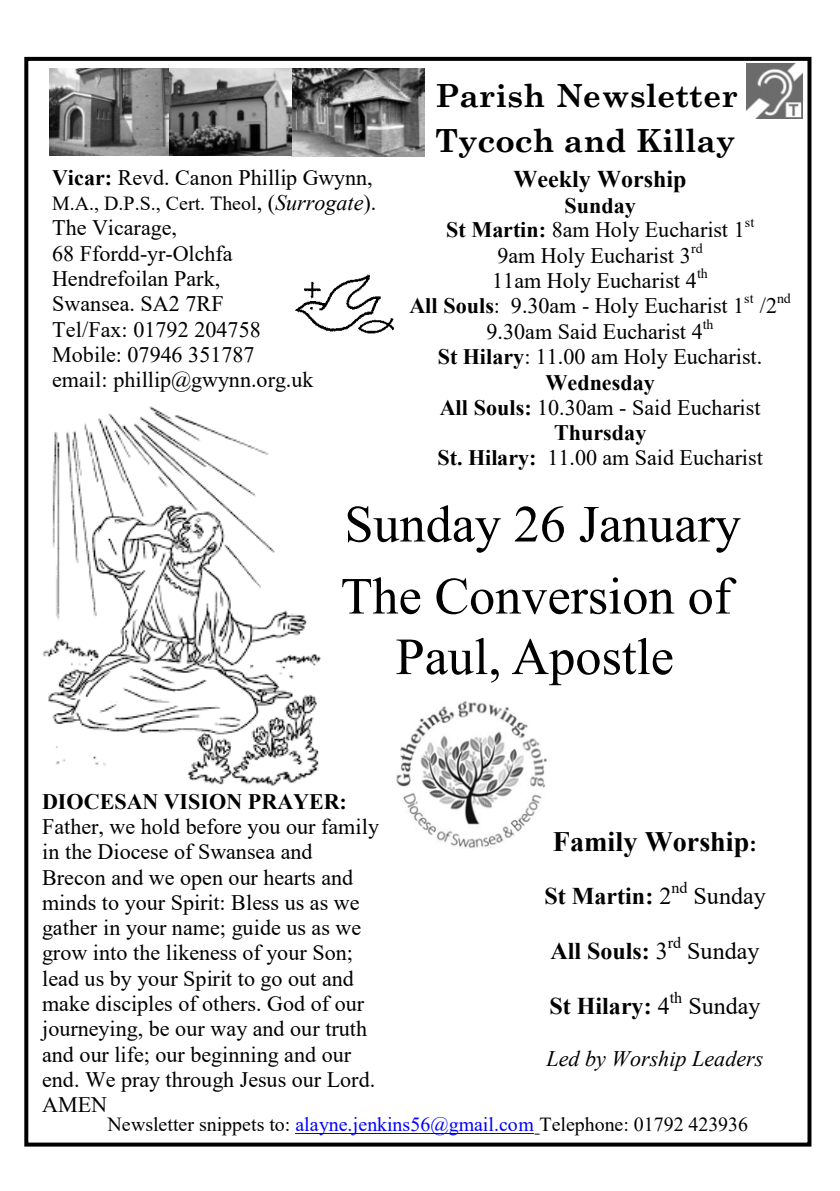
<style>
.page{position:relative;width:840px;height:1191px;background:#fff}
.page>*{position:absolute;margin:0;border:0;box-sizing:border-box;transform-origin:0 0}
.t1{font:52px/72px "Times New Roman";color:#000}
.t2{font:700 32px/44.4px "Century Schoolbook";color:#000}
.t3{font:700 28px "Times New Roman";color:#000}
.t4{font:700 24px "Times New Roman";color:#000}
.t5{font:24px "Times New Roman";color:#000}
.t6{font:22px/25.2px "Times New Roman";color:#000}
.t7{font:700 22px "Times New Roman";color:#000}
.t8{font:italic 22px "Times New Roman";color:#000}
.t9{font:20px "Times New Roman";color:#000}
.t10{font:16px "Times New Roman";color:#000}
.t11{font:14px "Times New Roman";color:#000}
.s1{font-weight:700}
.s2{font-size:22px}
.s3{font-style:italic;font-size:22px}
.s4{font-weight:400}
.s5{color:#00f}
</style>
<div class="page">
<img style="left:746px;top:64px;width:55px;height:55px">
<img style="left:396px;top:701px;width:151px;height:147px">
<img style="left:42px;top:406px;width:278px;height:380px">
<hr style="left:295px;top:1133px;width:238px;height:1px;background:#00f">
<div style="left:24px;top:57px;width:787px;height:1089px;border:4px solid #000"></div>
<img style="left:295px;top:274px;width:99px;height:60px">
<img style="left:49px;top:68px;width:375px;height:88px">
<p class="t6" style="left:52px;top:167px;width:322px"><span class="s1">Vicar:</span> Revd. Canon Phillip Gwynn,</p>
<p class="t9" style="left:52px;top:196px;width:325px">M.A., D.P.S., Cert. Theol<span class="s2">, (</span><span class="s3">Surrogate</span><span class="s2">).</span></p>
<p class="t6" style="left:52px;top:217px;width:263px">The Vicarage,<br>68 Ffordd-yr-Olchfa<br>Hendrefoilan Park,<br>Swansea. SA2 7RF<br>Tel/Fax: 01792 204758<br>Mobile: 07946 351787 email: phillip@gwynn.org.uk</p>
<h2 class="t2" style="left:435px;top:76px;width:304px">Parish Newsletter<br>Tycoch and Killay</h2>
<p class="t4" style="left:513px;top:171px;width:174px">Weekly Worship</p>
<p class="t6" style="left:446px;top:195px;width:300px;text-align:center"><span class="s1">Sunday<br>St Martin:</span> 8am Holy Eucharist 1</p>
<p class="t11" style="left:744px;top:218px;width:11px">st</p>
<p class="t6" style="left:497px;top:245px;width:195px">9am Holy Eucharist 3</p>
<p class="t11" style="left:690px;top:243px;width:13px">rd</p>
<p class="t6" style="left:492px;top:270px;width:206px">11am Holy Eucharist 4</p>
<p class="t11" style="left:696px;top:268px;width:12px">th</p>
<p class="t6" style="left:409px;top:295px;width:336px"><span class="s1">All Souls</span>: 9.30am - Holy Eucharist 1</p>
<p class="t11" style="left:743px;top:294px;width:11px">st</p>
<p class="t6" style="left:759px;top:295px;width:19px">/2</p>
<p class="t11" style="left:776px;top:294px;width:15px">nd</p>
<p class="t6" style="left:486px;top:321px;width:218px">9.30am Said Eucharist 4</p>
<p class="t11" style="left:702px;top:319px;width:12px">th</p>
<p class="t6" style="left:437px;top:346px;width:326px;text-align:center"><span class="s1">St Hilary</span>: 11.00 am Holy Eucharist.<br><span class="s1">Wednesday<br>All Souls:</span> 10.30am - Said Eucharist<br><span class="s1">Thursday<br>St. Hilary:</span> 11.00 am Said Eucharist</p>
<h1 class="t1" style="left:340px;top:493px;width:401px">Sunday 26 January<br>The Conversion of</h1>
<h1 class="t1" style="left:395px;top:625px;width:279px">Paul, Apostle</h1>
<p class="t7" style="left:42px;top:794px;width:306px">DIOCESAN VISION PRAYER:</p>
<p class="t6" style="left:42px;top:816px;width:338px">Father, we hold before you our family in the Diocese of Swansea and<br>Brecon and we open our hearts and minds to your Spirit: Bless us as we gather in your name; guide us as we grow into the likeness of your Son; lead us by your Spirit to go out and make disciples of others. God of our journeying, be our way and our truth and our life; our beginning and our end. We pray through Jesus our Lord.<br>AMEN</p>
<p class="t3" style="left:552px;top:832px;width:205px">Family Worship<span class="s2">:</span></p>
<p class="t4" style="left:544px;top:887px;width:128px">St Martin: <span class="s4">2</span></p>
<p class="t10" style="left:671px;top:881px;width:18px">nd</p>
<p class="t5" style="left:693px;top:887px;width:74px">Sunday</p>
<p class="t10" style="left:667px;top:937px;width:15px">rd</p>
<p class="t5" style="left:686px;top:942px;width:74px">Sunday</p>
<p class="t4" style="left:549px;top:998px;width:122px">St Hilary: <span class="s4">4</span></p>
<p class="t4" style="left:550px;top:943px;width:119px">All Souls: <span class="s4">3</span></p>
<p class="t10" style="left:669px;top:992px;width:14px">th</p>
<p class="t5" style="left:688px;top:997px;width:74px">Sunday</p>
<p class="t8" style="left:546px;top:1050px;width:218px">Led by Worship Leaders</p>
<p class="t9" style="left:107px;top:1117px;width:642px">Newsletter snippets to: <span class="s5">alayne.jenkins56@gmail.com</span> Telephone: 01792 423936</p>
</div>
